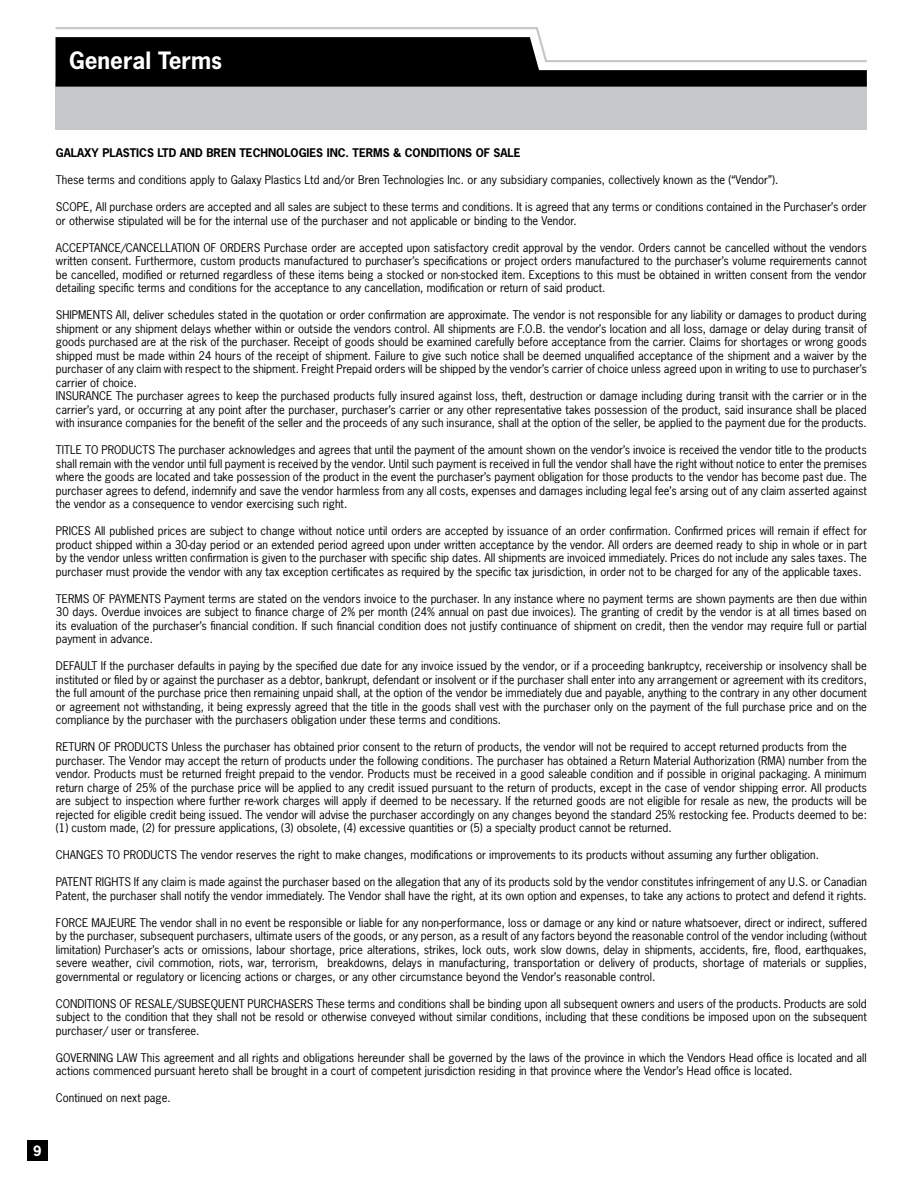
<style>
.page{position:relative;width:918px;height:1188px;background:#fff}
.page>*{position:absolute;margin:0;border:0;box-sizing:border-box;transform-origin:0 0}
.t1{font:700 22.5px "News Gothic";color:#fff}
.t2{font:700 13.5px "News Gothic";color:#fff}
.t3{font:11.25px/13.5px "News Gothic";color:#000;text-align:justify}
.t4{font:700 11.25px "News Gothic";color:#000}
</style>
<div class="page">
<div style="left:27px;top:1141px;width:21px;height:20px;background:#000"></div>
<div style="left:56px;top:82px;width:811px;height:48px;background:#c7c8ca"></div>
<svg style="left:55px;top:27px;width:812px;height:60px"></svg>
<h1 class="t1" style="left:69px;top:46px;width:154px">General Terms</h1>
<p class="t4" style="left:56px;top:146px;width:466px">GALAXY PLASTICS LTD AND BREN TECHNOLOGIES INC. TERMS &amp; CONDITIONS OF SALE</p>
<p class="t3" style="left:56px;top:173px;width:724px">These terms and conditions apply to Galaxy Plastics Ltd and/or Bren Technologies Inc. or any subsidiary companies, collectively known as the (“Vendor”).</p>
<p class="t3" style="left:56px;top:200px;width:812px">SCOPE, All purchase orders are accepted and all sales are subject to these terms and conditions. It is agreed that any terms or conditions contained in the Purchaser’s order or otherwise stipulated will be for the internal use of the purchaser and not applicable or binding to the Vendor.</p>
<p class="t3" style="left:56px;top:241px;width:812px">ACCEPTANCE/CANCELLATION OF ORDERS Purchase order are accepted upon satisfactory credit approval by the vendor. Orders cannot be cancelled without the vendors written consent. Furthermore, custom products manufactured to purchaser’s specifications or project orders manufactured to the purchaser’s volume requirements cannot be cancelled, modified or returned regardless of these items being a stocked or non-stocked item. Exceptions to this must be obtained in written consent from the vendor detailing specific terms and conditions for the acceptance to any cancellation, modification or return of said product.</p>
<p class="t3" style="left:56px;top:308px;width:812px;text-align:left">SHIPMENTS All, deliver schedules stated in the quotation or order confirmation are approximate. The vendor is not responsible for any liability or damages to product during shipment or any shipment delays whether within or outside the vendors control. All shipments are F.O.B. the vendor’s location and all loss, damage or delay during transit of goods purchased are at the risk of the purchaser. Receipt of goods should be examined carefully before acceptance from the carrier. Claims for shortages or wrong goods shipped must be made within 24 hours of the receipt of shipment. Failure to give such notice shall be deemed unqualified acceptance of the shipment and a waiver by the purchaser of any claim with respect to the shipment. Freight Prepaid orders will be shipped by the vendor’s carrier of choice unless agreed upon in writing to use to purchaser’s carrier of choice.<br>INSURANCE The purchaser agrees to keep the purchased products fully insured against loss, theft, destruction or damage including during transit with the carrier or in the carrier’s yard, or occurring at any point after the purchaser, purchaser’s carrier or any other representative takes possession of the product, said insurance shall be placed with insurance companies for the benefit of the seller and the proceeds of any such insurance, shall at the option of the seller, be applied to the payment due for the products.</p>
<p class="t3" style="left:56px;top:443px;width:812px">TITLE TO PRODUCTS The purchaser acknowledges and agrees that until the payment of the amount shown on the vendor’s invoice is received the vendor title to the products shall remain with the vendor until full payment is received by the vendor. Until such payment is received in full the vendor shall have the right without notice to enter the premises where the goods are located and take possession of the product in the event the purchaser’s payment obligation for those products to the vendor has become past due. The purchaser agrees to defend, indemnify and save the vendor harmless from any all costs, expenses and damages including legal fee’s arsing out of any claim asserted against the vendor as a consequence to vendor exercising such right.</p>
<p class="t3" style="left:56px;top:524px;width:813px">PRICES All published prices are subject to change without notice until orders are accepted by issuance of an order confirmation. Confirmed prices will remain if effect for product shipped within a 30-day period or an extended period agreed upon under written acceptance by the vendor. All orders are deemed ready to ship in whole or in part by the vendor unless written confirmation is given to the purchaser with specific ship dates. All shipments are invoiced immediately. Prices do not include any sales taxes. The purchaser must provide the vendor with any tax exception certificates as required by the specific tax jurisdiction, in order not to be charged for any of the applicable taxes.</p>
<p class="t3" style="left:56px;top:592px;width:812px">TERMS OF PAYMENTS Payment terms are stated on the vendors invoice to the purchaser. In any instance where no payment terms are shown payments are then due within 30 days. Overdue invoices are subject to finance charge of 2% per month (24% annual on past due invoices). The granting of credit by the vendor is at all times based on its evaluation of the purchaser’s financial condition. If such financial condition does not justify continuance of shipment on credit, then the vendor may require full or partial payment in advance.</p>
<p class="t3" style="left:56px;top:659px;width:813px">DEFAULT If the purchaser defaults in paying by the specified due date for any invoice issued by the vendor, or if a proceeding bankruptcy, receivership or insolvency shall be instituted or filed by or against the purchaser as a debtor, bankrupt, defendant or insolvent or if the purchaser shall enter into any arrangement or agreement with its creditors, the full amount of the purchase price then remaining unpaid shall, at the option of the vendor be immediately due and payable, anything to the contrary in any other document or agreement not withstanding, it being expressly agreed that the title in the goods shall vest with the purchaser only on the payment of the full purchase price and on the compliance by the purchaser with the purchasers obligation under these terms and conditions.</p>
<p class="t3" style="left:56px;top:740px;width:813px;text-align:left">RETURN OF PRODUCTS Unless the purchaser has obtained prior consent to the return of products, the vendor will not be required to accept returned products from the purchaser. The Vendor may accept the return of products under the following conditions. The purchaser has obtained a Return Material Authorization (RMA) number from the vendor. Products must be returned freight prepaid to the vendor. Products must be received in a good saleable condition and if possible in original packaging. A minimum return charge of 25% of the purchase price will be applied to any credit issued pursuant to the return of products, except in the case of vendor shipping error. All products are subject to inspection where further re-work charges will apply if deemed to be necessary. If the returned goods are not eligible for resale as new, the products will be rejected for eligible credit being issued. The vendor will advise the purchaser accordingly on any changes beyond the standard 25% restocking fee. Products deemed to be: (1) custom made, (2) for pressure applications, (3) obsolete, (4) excessive quantities or (5) a specialty product cannot be returned.</p>
<p class="t3" style="left:56px;top:848px;width:765px">CHANGES TO PRODUCTS The vendor reserves the right to make changes, modifications or improvements to its products without assuming any further obligation.</p>
<p class="t3" style="left:56px;top:875px;width:812px">PATENT RIGHTS If any claim is made against the purchaser based on the allegation that any of its products sold by the vendor constitutes infringement of any U.S. or Canadian<br>Patent, the purchaser shall notify the vendor immediately. The Vendor shall have the right, at its own option and expenses, to take any actions to protect and defend it rights.</p>
<p class="t3" style="left:56px;top:916px;width:813px">FORCE MAJEURE The vendor shall in no event be responsible or liable for any non-performance, loss or damage or any kind or nature whatsoever, direct or indirect, suffered by the purchaser, subsequent purchasers, ultimate users of the goods, or any person, as a result of any factors beyond the reasonable control of the vendor including (without limitation) Purchaser’s acts or omissions, labour shortage, price alterations, strikes, lock outs, work slow downs, delay in shipments, accidents, fire, flood, earthquakes, severe weather, civil commotion, riots, war, terrorism, breakdowns, delays in manufacturing, transportation or delivery of products, shortage of materials or supplies, governmental or regulatory or licencing actions or charges, or any other circumstance beyond the Vendor’s reasonable control.</p>
<p class="t3" style="left:56px;top:997px;width:812px">CONDITIONS OF RESALE/SUBSEQUENT PURCHASERS These terms and conditions shall be binding upon all subsequent owners and users of the products. Products are sold subject to the condition that they shall not be resold or otherwise conveyed without similar conditions, including that these conditions be imposed upon on the subsequent purchaser/ user or transferee.</p>
<p class="t3" style="left:56px;top:1051px;width:812px">GOVERNING LAW This agreement and all rights and obligations hereunder shall be governed by the laws of the province in which the Vendors Head office is located and all actions commenced pursuant hereto shall be brought in a court of competent jurisdiction residing in that province where the Vendor’s Head office is located.</p>
<p class="t3" style="left:56px;top:1091px;width:116px">Continued on next page.</p>
<p class="t2" style="left:33px;top:1142px;width:10px">9</p>
</div>
